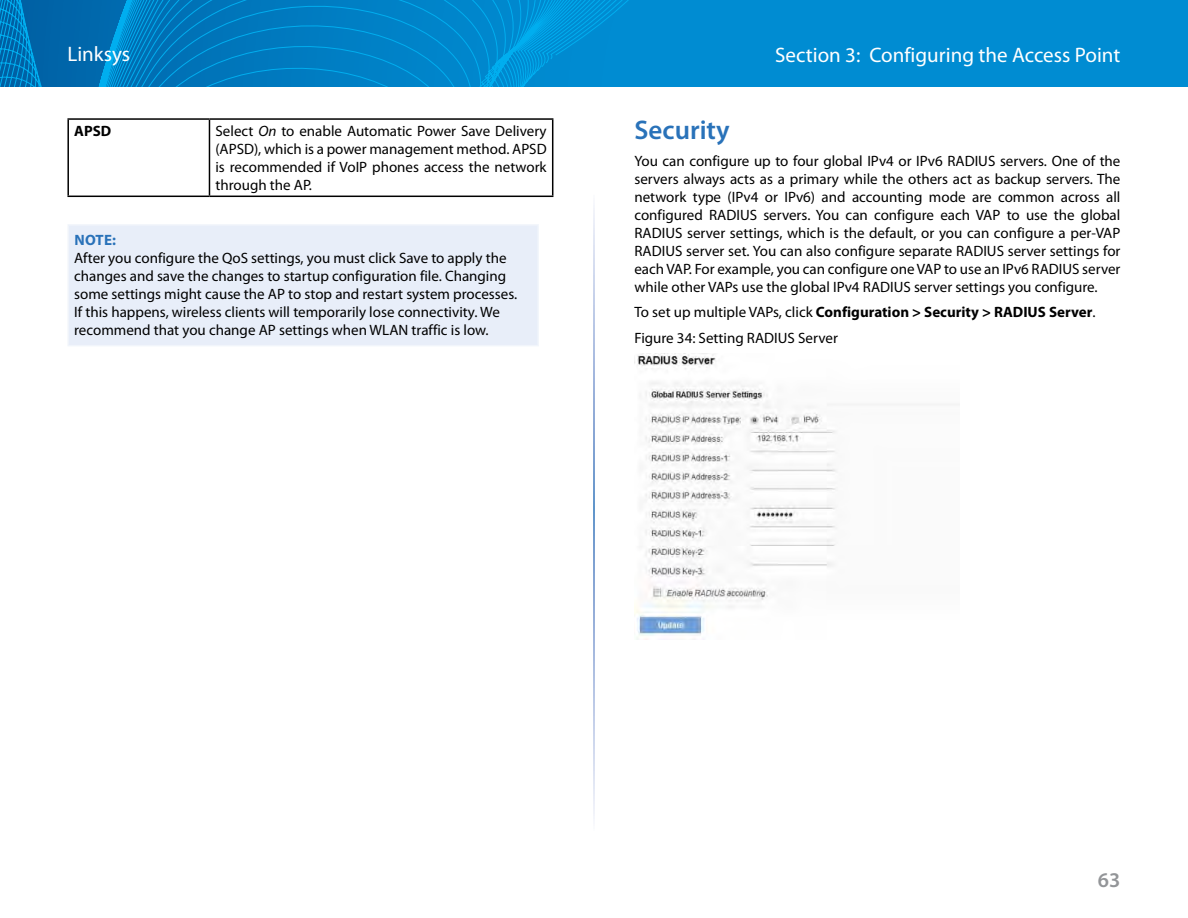
<style>
.page{position:relative;width:1188px;height:918px;background:#fff}
.page>*{position:absolute;margin:0;border:0;box-sizing:border-box;transform-origin:0 0}
.t1{font:600 27px "Myriad Pro";color:#2972b9}
.t2{font:21px "Myriad Pro";color:#fff}
.t3{font:600 21px "Myriad Pro";color:#939598}
.t4{font:15px/18px "Myriad Pro";color:#000;text-align:justify}
.t5{font:700 15px "Myriad Pro";color:#2972b9}
.t6{font:700 15px "Myriad Pro";color:#000}
.s1{font-family:"Myriad";font-style:italic}
.s2{font-weight:700}
</style>
<div class="page">
<div style="left:0;top:0;width:1188px;height:86px;background:#008cd2"></div>
<svg style="left:0;top:0;width:629px;height:86px"></svg>
<hr style="left:67px;top:118px;width:142px;height:2px;background:#000">
<hr style="left:67px;top:120px;width:2px;height:76px;background:#000">
<hr style="left:209px;top:118px;width:344px;height:2px;background:#000">
<hr style="left:209px;top:120px;width:1px;height:76px;background:#000">
<hr style="left:552px;top:120px;width:1px;height:76px;background:#000">
<hr style="left:67px;top:196px;width:142px;height:1px;background:#000">
<hr style="left:209px;top:196px;width:344px;height:1px;background:#000">
<div style="left:68px;top:225px;width:470px;height:121px;background:#e8eef9"></div>
<hr style="left:67px;top:226px;width:2px;height:119px;background:#f1f5fb">
<hr style="left:537px;top:226px;width:2px;height:119px;background:#f1f5fb">
<hr style="left:67px;top:224px;width:472px;height:2px;background:#f1f5fb">
<hr style="left:67px;top:345px;width:472px;height:1px;background:#f1f5fb">
<img style="left:634px;top:353px;width:325px;height:286px">
<h2 class="t2" style="left:68px;top:43px;width:64px">Linksys</h2>
<h2 class="t2" style="left:775px;top:43px;width:347px">Section 3: Configuring the Access Point</h2>
<p class="t6" style="left:74px;top:123px;width:39px">APSD</p>
<p class="t4" style="left:215px;top:123px;width:333px">Select <span class="s1">On</span> to enable Automatic Power Save Delivery (APSD), which is a power management method. APSD is recommended if VoIP phones access the network through the AP.</p>
<p class="t5" style="left:74px;top:231px;width:43px">note:</p>
<p class="t4" style="left:74px;top:249px;width:443px;text-align:left">After you configure the QoS settings, you must click Save to apply the changes and save the changes to startup configuration file. Changing some settings might cause the AP to stop and restart system processes.<br>If this happens, wireless clients will temporarily lose connectivity. We recommend that you change AP settings when WLAN traffic is low.</p>
<h1 class="t1" style="left:634px;top:115px;width:97px">Security</h1>
<p class="t4" style="left:634px;top:152px;width:488px">You can configure up to four global IPv4 or IPv6 RADIUS servers. One of the servers always acts as a primary while the others act as backup servers. The network type (IPv4 or IPv6) and accounting mode are common across all configured RADIUS servers. You can configure each VAP to use the global RADIUS server settings, which is the default, or you can configure a per-VAP RADIUS server set. You can also configure separate RADIUS server settings for each VAP. For example, you can configure one VAP to use an IPv6 RADIUS server while other VAPs use the global IPv4 RADIUS server settings you configure.</p>
<p class="t4" style="left:634px;top:300px;width:461px;line-height:25.5px">To set up multiple VAPs, click <span class="s2">Configuration &gt; Security &gt; RADIUS Server</span>.<br>Figure 34: Setting RADIUS Server</p>
<h2 class="t3" style="left:1098px;top:869px;width:24px">63</h2>
</div>
